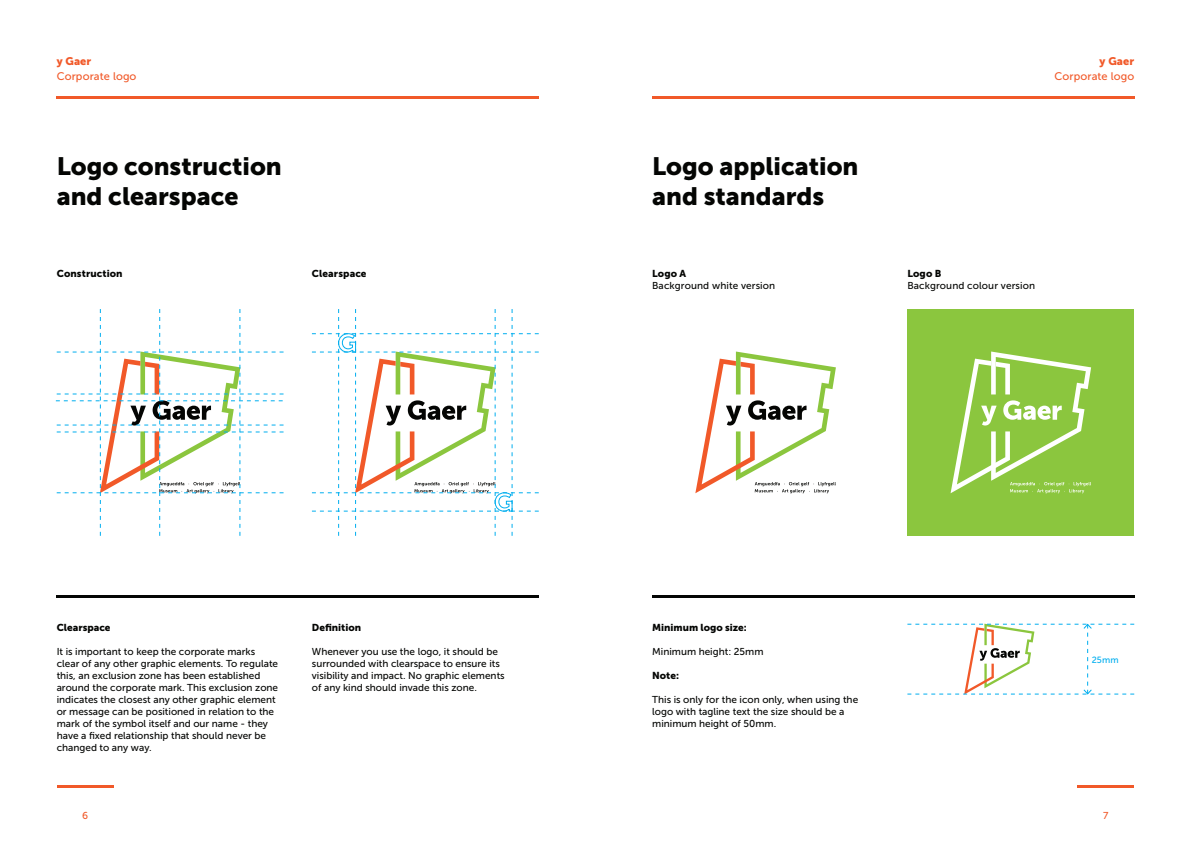
<style>
.page{position:relative;width:1191px;height:842px;background:#fff}
.page>*{position:absolute;margin:0;border:0;box-sizing:border-box;transform-origin:0 0}
.t1{font:25px "Museo Sans 900";color:#040503}
.t2{font:11px "Museo Sans 500";letter-spacing:.01em;color:#f15929}
.t3{font:11px "Museo Sans 900";letter-spacing:.01em;color:#f15929}
.t4{font:10px/12px "Museo Sans 500";color:#040503}
.t5{font:10px "Museo Sans 900";color:#040503}
.t6{font:10px "Museo Sans 500";color:#f15929}
.t7{font:9px "Museo Sans 500";color:#00aeef}
</style>
<div class="page">
<hr style="left:57px;top:785px;width:56px;height:3px;background:#f15929">
<hr style="left:1077px;top:785px;width:57px;height:3px;background:#f15929">
<svg style="left:907px;top:623px;width:227px;height:72px"></svg>
<hr style="left:57px;top:96px;width:482px;height:3px;background:#f15929">
<hr style="left:652px;top:96px;width:482px;height:3px;background:#f15929">
<hr style="left:57px;top:595px;width:482px;height:3px;background:#040503">
<hr style="left:652px;top:595px;width:482px;height:3px;background:#040503">
<div style="left:907px;top:309px;width:227px;height:227px;background:#8bc63e"></div>
<svg style="left:312px;top:309px;width:227px;height:227px"></svg>
<svg style="left:56px;top:309px;width:227px;height:227px"></svg>
<svg style="left:950px;top:351px;width:141px;height:142px"></svg>
<svg style="left:695px;top:351px;width:141px;height:142px"></svg>
<p class="t3" style="left:57px;top:55px;width:36px">y Gaer</p>
<p class="t2" style="left:57px;top:70px;width:81px">Corporate logo</p>
<p class="t1" style="left:57px;top:152px;width:227px">Logo construction</p>
<p class="t1" style="left:57px;top:182px;width:183px">and clearspace</p>
<p class="t5" style="left:57px;top:268px;width:67px">Construction</p>
<p class="t5" style="left:312px;top:268px;width:56px">Clearspace</p>
<p class="t5" style="left:57px;top:622px;width:55px">Clearspace</p>
<p class="t4" style="left:57px;top:646px;width:223px">It is important to keep the corporate marks clear of any other graphic elements. To regulate this, an exclusion zone has been established around the corporate mark. This exclusion zone indicates the closest any other graphic element or message can be positioned in relation to the mark of the symbol itself and our name - they have a fixed relationship that should never be changed to any way.</p>
<p class="t5" style="left:312px;top:622px;width:51px">Definition</p>
<p class="t4" style="left:312px;top:646px;width:194px">Whenever you use the logo, it should be surrounded with clearspace to ensure its visibility and impact. No graphic elements</p>
<p class="t4" style="left:312px;top:682px;width:167px">of any kind should invade this zone.</p>
<p class="t1" style="left:652px;top:152px;width:208px">Logo application</p>
<p class="t1" style="left:652px;top:182px;width:173px">and standards</p>
<p class="t5" style="left:652px;top:268px;width:36px">Logo A</p>
<p class="t4" style="left:652px;top:279px;width:124px">Background white version</p>
<p class="t3" style="left:1099px;top:55px;width:36px">y Gaer</p>
<p class="t2" style="left:1054px;top:70px;width:81px">Corporate logo</p>
<p class="t5" style="left:907px;top:268px;width:36px">Logo B</p>
<p class="t4" style="left:907px;top:279px;width:129px">Background colour version</p>
<p class="t5" style="left:652px;top:622px;width:96px">Minimum logo size:</p>
<p class="t4" style="left:652px;top:646px;width:113px">Minimum height: 25mm</p>
<p class="t5" style="left:652px;top:670px;width:28px">Note:</p>
<p class="t4" style="left:652px;top:694px;width:207px">This is only for the icon only, when using the logo with tagline text the size should be a minimum height of 50mm.</p>
<p class="t7" style="left:1091px;top:654px;width:28px">25mm</p>
<p class="t6" style="left:82px;top:810px;width:7px">6</p>
<p class="t6" style="left:1103px;top:810px;width:7px">7</p>
</div>
